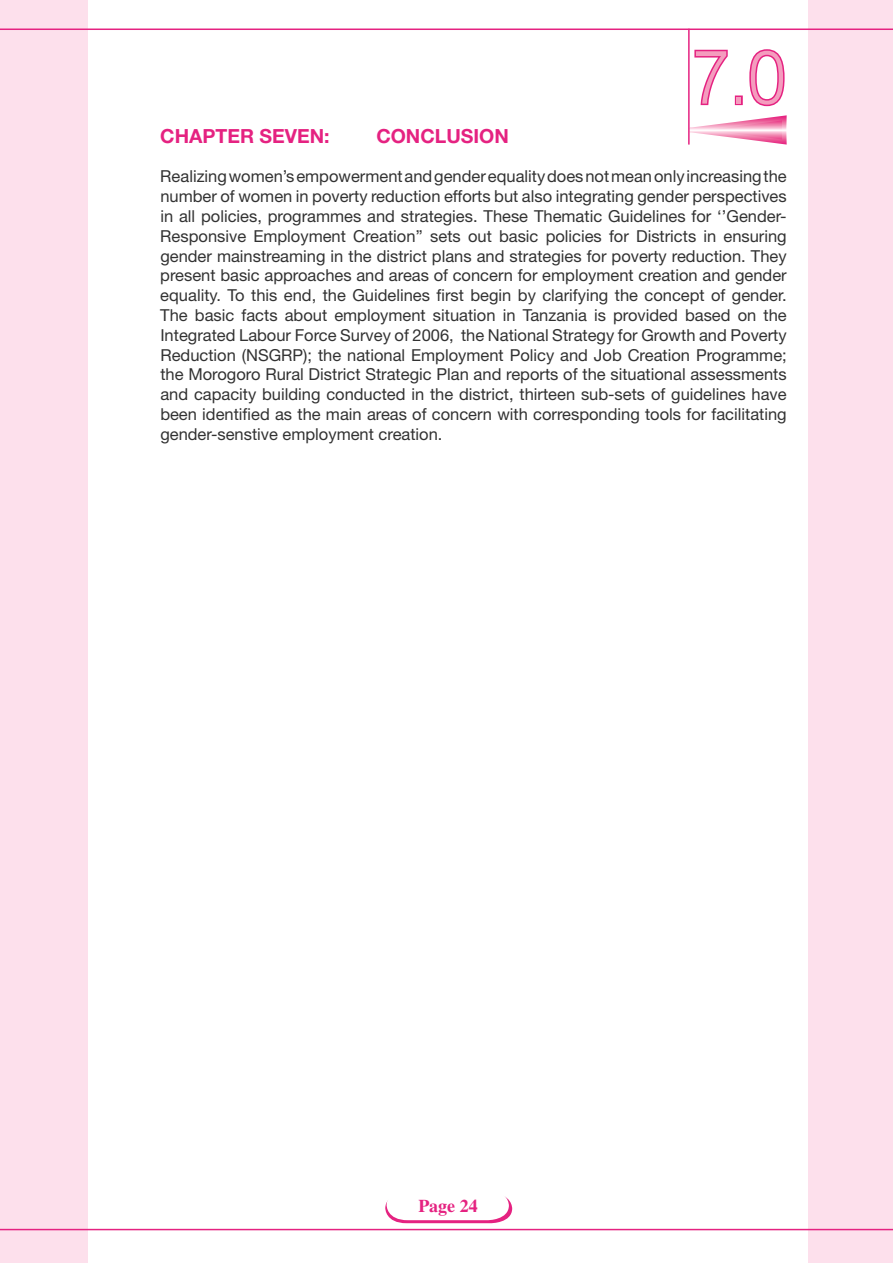
<style>
.page{position:relative;width:893px;height:1263px;background:#fff}
.page>*{position:absolute;margin:0;border:0;box-sizing:border-box;transform-origin:0 0}
.t1{font:300 75px "Helvetica";color:#f49cbe;scale:.9 1}
.t2{font:700 19.5px "Helvetica Neue";color:#e52281}
.t3{font:700 18px "Times";color:#e52281}
.t4{font:16.5px/19.8px "Helvetica Neue";color:#323232;text-align:justify}
</style>
<div class="page">
<div style="left:808px;top:0;width:85px;height:1263px;background:#fde0ec"></div>
<div style="left:0;top:0;width:88px;height:1263px;background:#fde0ec"></div>
<hr style="left:0;top:29px;width:893px;height:1px;background:#e52281">
<hr style="left:0;top:1229px;width:893px;height:1px;background:#e52281">
<svg style="left:385px;top:1196px;width:127px;height:27px"></svg>
<svg style="left:690px;top:49px;width:97px;height:96px"></svg>
<hr style="left:688px;top:29px;width:2px;height:116px;background:#e52281">
<h1 class="t1" style="left:692px;top:30px;width:106px">7.0</h1>
<p class="t2" style="left:160px;top:124px;width:171px">CHAPTER SEVEN:</p>
<p class="t2" style="left:376px;top:124px;width:134px">CONCLUSION</p>
<p class="t4" style="left:160px;top:166px;width:628px">Realizingwomen’sempowermentandgenderequalitydoesnotmeanonlyincreasingthe number of women in poverty reduction efforts but also integrating gender perspectives in all policies, programmes and strategies. These Thematic Guidelines for ‘’Gender-Responsive Employment Creation’’ sets out basic policies for Districts in ensuring gender mainstreaming in the district plans and strategies for poverty reduction. They present basic approaches and areas of concern for employment creation and gender equality. To this end, the Guidelines first begin by clarifying the concept of gender.<br>The basic facts about employment situation in Tanzania is provided based on the Integrated Labour Force Survey of 2006, the National Strategy for Growth and Poverty Reduction (NSGRP); the national Employment Policy and Job Creation Programme; the Morogoro Rural District Strategic Plan and reports of the situational assessments and capacity building conducted in the district, thirteen sub-sets of guidelines have been identified as the main areas of concern with corresponding tools for facilitating gender-senstive employment creation.</p>
<p class="t3" style="left:418px;top:1195px;width:51px">Page 24</p>
</div>
